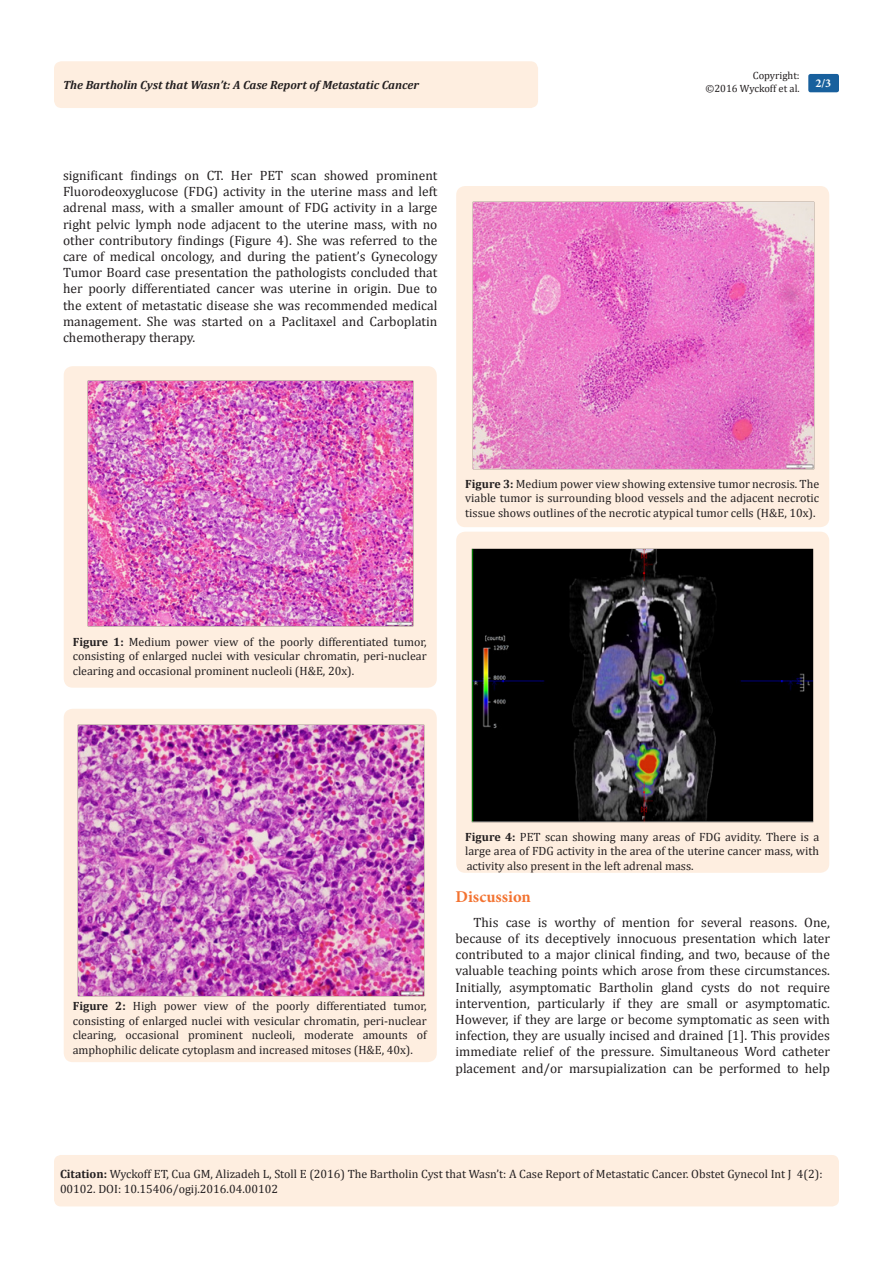
<style>
.page{position:relative;width:893px;height:1263px;background:#fff}
.page>*{position:absolute;margin:0;border:0;box-sizing:border-box;transform-origin:0 0}
.t1{font:700 16.5px "Minion Pro";color:#f37331}
.t2{font:13.5px/16.2px "Cambria";color:#231f20;text-align:justify}
.Citation{font:12px/14.4px "Cambria";color:#231f20;text-align:justify}
.t3{font:italic 700 12px "Cambria";color:#231f20}
.t4{font:700 12px "Minion Pro";color:#fff}
.t5{font:10.5px/12.6px "Cambria";color:#231f20;text-align:right}
.s1{font-weight:700}
</style>
<div class="page">
<div style="left:54px;top:61px;width:484px;height:47px;background:#feeee0;border-radius:8px"></div>
<div style="left:808px;top:74px;width:31px;height:18px;background:#18609d;border-radius:2px"></div>
<div style="left:54px;top:1155px;width:785px;height:51px;background:#feeee0;border-radius:7px"></div>
<div style="left:64px;top:366px;width:373px;height:322px;background:#feeee0;border-radius:9px"></div>
<img style="left:88px;top:381px;width:325px;height:245px">
<div style="left:64px;top:709px;width:373px;height:353px;background:#feeee0;border-radius:9px"></div>
<img style="left:77px;top:724px;width:347px;height:272px">
<div style="left:456px;top:186px;width:373px;height:341px;background:#feeee0;border-radius:9px"></div>
<img style="left:472px;top:201px;width:342px;height:268px">
<div style="left:456px;top:532px;width:373px;height:341px;background:#feeee0;border-radius:9px"></div>
<img style="left:471px;top:549px;width:343px;height:273px">
<p class="t5" style="left:705px;top:69px;width:96px">Copyright:<br>©2016 Wyckoff et al.</p>
<p class="t3" style="left:63px;top:77px;width:357px">The Bartholin Cyst that Wasn’t: A Case Report of Metastatic Cancer</p>
<p class="t4" style="left:815px;top:75px;width:17px">2/3</p>
<p class="t2" style="left:63px;top:167px;width:376px">significant findings on CT. Her PET scan showed prominent Fluorodeoxyglucose (FDG) activity in the uterine mass and left adrenal mass, with a smaller amount of FDG activity in a large right pelvic lymph node adjacent to the uterine mass, with no other contributory findings (Figure 4). She was referred to the care of medical oncology, and during the patient’s Gynecology Tumor Board case presentation the pathologists concluded that her poorly differentiated cancer was uterine in origin. Due to the extent of metastatic disease she was recommended medical management. She was started on a Paclitaxel and Carboplatin chemotherapy therapy.</p>
<p class="Citation" style="left:465px;top:476px;width:356px"><span class="s1">Figure 3:</span> Medium power view showing extensive tumor necrosis. The viable tumor is surrounding blood vessels and the adjacent necrotic tissue shows outlines of the necrotic atypical tumor cells (H&amp;E, 10x).</p>
<p class="Citation" style="left:73px;top:635px;width:355px"><span class="s1">Figure 1:</span> Medium power view of the poorly differentiated tumor, consisting of enlarged nuclei with vesicular chromatin, peri-nuclear clearing and occasional prominent nucleoli (H&amp;E, 20x).</p>
<p class="Citation" style="left:73px;top:999px;width:356px"><span class="s1">Figure 2:</span> High power view of the poorly differentiated tumor, consisting of enlarged nuclei with vesicular chromatin, peri-nuclear clearing, occasional prominent nucleoli, moderate amounts of amphophilic delicate cytoplasm and increased mitoses (H&amp;E, 40x).</p>
<p class="Citation" style="left:465px;top:829px;width:356px"><span class="s1">Figure 4:</span> PET scan showing many areas of FDG avidity. There is a large area of FDG activity in the area of the uterine cancer mass, with activity also present in the left adrenal mass.</p>
<p class="t1" style="left:455px;top:885px;width:77px">Discussion</p>
<p class="t2" style="left:455px;top:914px;width:376px;text-indent:18px">This case is worthy of mention for several reasons. One, because of its deceptively innocuous presentation which later contributed to a major clinical finding, and two, because of the valuable teaching points which arose from these circumstances.<br>Initially, asymptomatic Bartholin gland cysts do not require intervention, particularly if they are small or asymptomatic.<br>However, if they are large or become symptomatic as seen with infection, they are usually incised and drained [1]. This provides immediate relief of the pressure. Simultaneous Word catheter placement and/or marsupialization can be performed to help</p>
<p class="Citation" style="left:60px;top:1167px;width:764px"><span class="s1">Citation:</span> Wyckoff ET, Cua GM, Alizadeh L, Stoll E (2016) The Bartholin Cyst that Wasn’t: A Case Report of Metastatic Cancer. Obstet Gynecol Int J 4(2):<br>00102. DOI: 10.15406/ogij.2016.04.00102</p>
</div>
